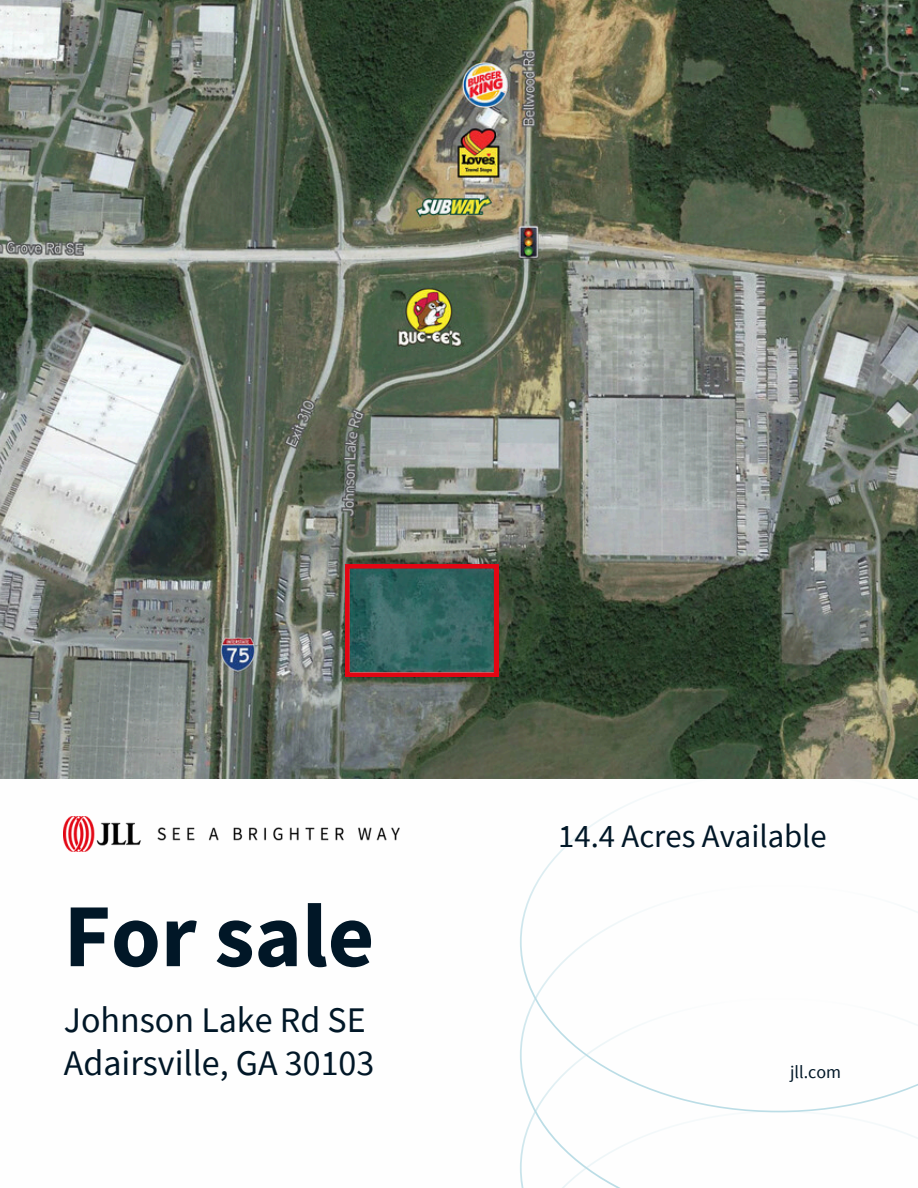
<style>
.page{position:relative;width:918px;height:1188px;background:#fff}
.page>*{position:absolute;margin:0;border:0;box-sizing:border-box;transform-origin:0 0}
.t1{font:700 90px "Source Sans Pro";color:#011727}
.t2{font:36px/42.8px "Source Sans Pro";color:#011727}
.t3{font:32.7px "Source Sans Pro";color:#011727}
.t4{font:18px "Source Sans Pro";color:#011727}
</style>
<div class="page">
<img style="left:64px;top:817px;width:335px;height:35px">
<svg style="left:520px;top:1112px;width:398px;height:76px"></svg>
<svg style="left:520px;top:778px;width:398px;height:334px"></svg>
<img style="left:0;top:0;width:918px;height:778px">
<svg style="left:345px;top:564px;width:153px;height:113px;background:#4a5857"></svg>
<h2 class="t1" style="left:64px;top:878px;width:312px">For sale</h2>
<p class="t2" style="left:64px;top:998px;width:312px">Johnson Lake Rd SE<br>Adairsville, GA 30103</p>
<p class="t3" style="left:558px;top:815px;width:270px">14.4 Acres Available</p>
<p class="t4" style="left:790px;top:1061px;width:52px">jll.com</p>
</div>
